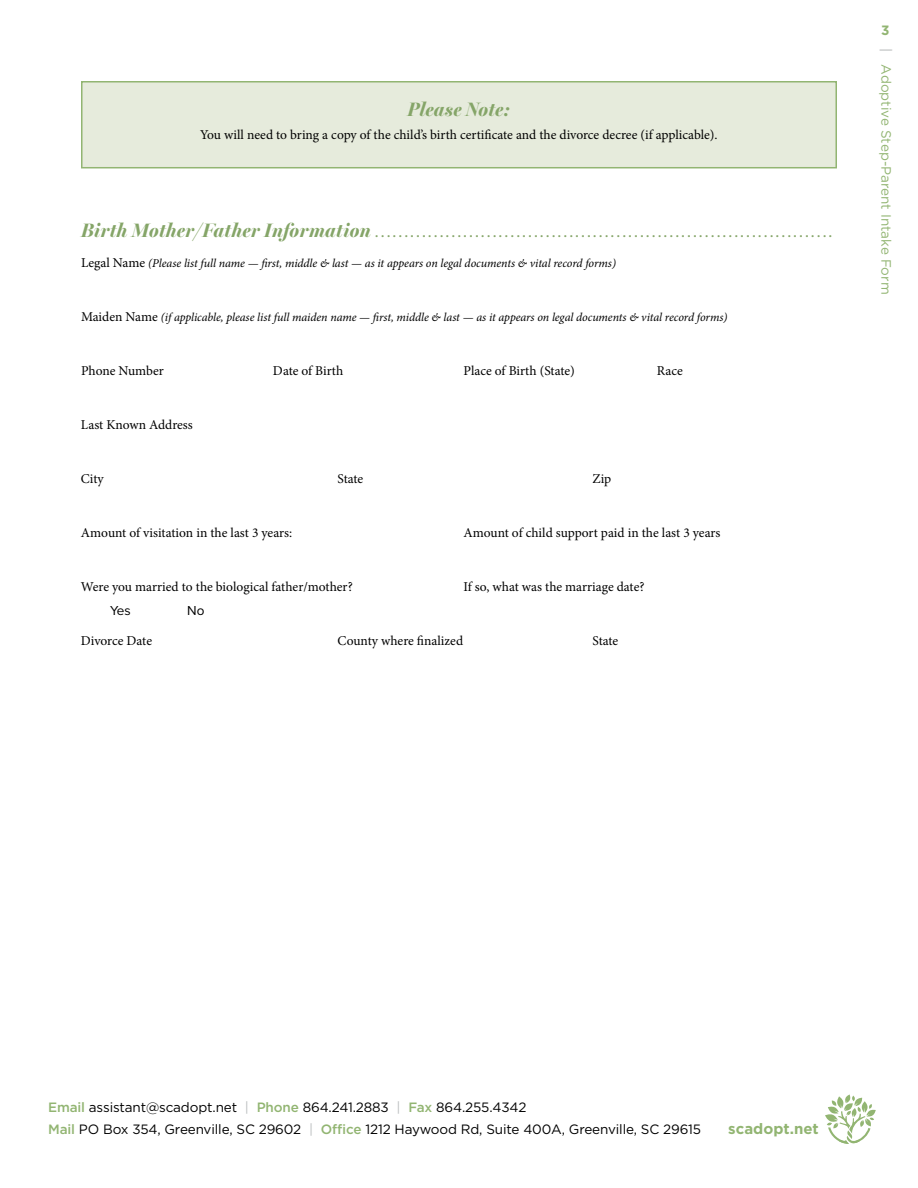
<style>
.page{position:relative;width:918px;height:1188px;background:#fff}
.page>*{position:absolute;margin:0;border:0;box-sizing:border-box;transform-origin:0 0}
.t1{font:italic 700 19.5px "Miller Banner";letter-spacing:.01em;color:#85a568}
.t2{font:700 15px "Gotham";color:#92b572}
.t3{font:13.5px "Minion Pro";letter-spacing:-.005em;color:#000}
.t4{font:13.5px/21.9px "Gotham";letter-spacing:-.01em;color:#000}
.t5{font:13.5px "Gotham";color:#92b572}
.t6{font:13.5px "Proxima Nova";color:#000}
.t7{font:700 13.5px "Gotham";color:#92b572}
.t8{font:italic 12px "Minion Pro";letter-spacing:-.005em;color:#000}
.t9{font:italic 700 12px "Miller Banner";color:#85a568}
.s1{font-size:19.5px}
.s2{font-style:normal;font-size:13.5px}
.s3{color:#afb2b3}
.s4{font-weight:500;color:#92b572}
.s5{color:#b9bcbd}
</style>
<div class="page">
<div style="left:82px;top:82px;width:754px;height:86px;background:#e6ebdc"></div>
<div style="left:81px;top:81px;width:756px;height:87px;border:2px solid #92b572"></div>
<svg style="left:825px;top:1095px;width:51px;height:49px"></svg>
<h1 class="t1" style="left:408px;top:98px;width:104px">Please Note:</h1>
<p class="t3" style="left:200px;top:126px;width:519px">You will need to bring a copy of the child’s birth certificate and the divorce decree (if applicable).</p>
<p class="t9" style="left:81px;top:226px;width:753px"><span class="s1">Birth Mother/Father Information</span> . . . . . . . . . . . . . . . . . . . . . . . . . . . . . . . . . . . . . . . . . . . . . . . . . . . . . . . . . . . . . . . . . . . . . . . . . . . . . .</p>
<p class="t8" style="left:81px;top:255px;width:537px"><span class="s2">Legal Name</span> (Please list full name — first, middle &amp; last — as it appears on legal documents &amp; vital record forms)</p>
<p class="t8" style="left:81px;top:309px;width:648px"><span class="s2">Maiden Name</span> (if applicable, please list full maiden name — first, middle &amp; last — as it appears on legal documents &amp; vital record forms)</p>
<p class="t3" style="left:81px;top:361px;width:84px">Phone Number</p>
<p class="t3" style="left:273px;top:361px;width:72px">Date of Birth</p>
<p class="t3" style="left:463px;top:361px;width:113px">Place of Birth (State)</p>
<p class="t3" style="left:657px;top:361px;width:28px">Race</p>
<p class="t3" style="left:81px;top:415px;width:113px">Last Known Address</p>
<p class="t3" style="left:81px;top:469px;width:24px">City</p>
<p class="t3" style="left:337px;top:469px;width:27px">State</p>
<p class="t3" style="left:593px;top:469px;width:20px">Zip</p>
<p class="t3" style="left:81px;top:523px;width:213px">Amount of visitation in the last 3 years:</p>
<p class="t3" style="left:463px;top:523px;width:259px">Amount of child support paid in the last 3 years</p>
<p class="t3" style="left:81px;top:577px;width:273px">Were you married to the biological father/mother?</p>
<p class="t3" style="left:463px;top:577px;width:183px">If so, what was the marriage date?</p>
<p class="t6" style="left:110px;top:600px;width:22px">Yes</p>
<p class="t6" style="left:187px;top:600px;width:19px">No</p>
<p class="t3" style="left:81px;top:631px;width:73px">Divorce Date</p>
<p class="t3" style="left:337px;top:631px;width:127px">County where finalized</p>
<p class="t3" style="left:592px;top:631px;width:27px">State</p>
<p class="t7" style="left:881px;top:21px;width:10px">3</p>
<p class="t5" style="left:895px;top:48px;width:248px;rotate:90deg"><span class="s3">|</span> Adoptive Step-Parent Intake Form</p>
<p class="t4" style="left:48px;top:1096px;width:654px"><span class="s4">Email</span> assistant@scadopt.net <span class="s5">|</span> <span class="s4">Phone</span> 864.241.2883 <span class="s5">|</span> <span class="s4">Fax</span> 864.255.4342<br><span class="s4">Mail</span> PO Box 354, Greenville, SC 29602 <span class="s5">|</span> <span class="s4">Office</span> 1212 Haywood Rd, Suite 400A, Greenville, SC 29615</p>
<p class="t2" style="left:728px;top:1119px;width:92px">scadopt.net</p>
</div>
